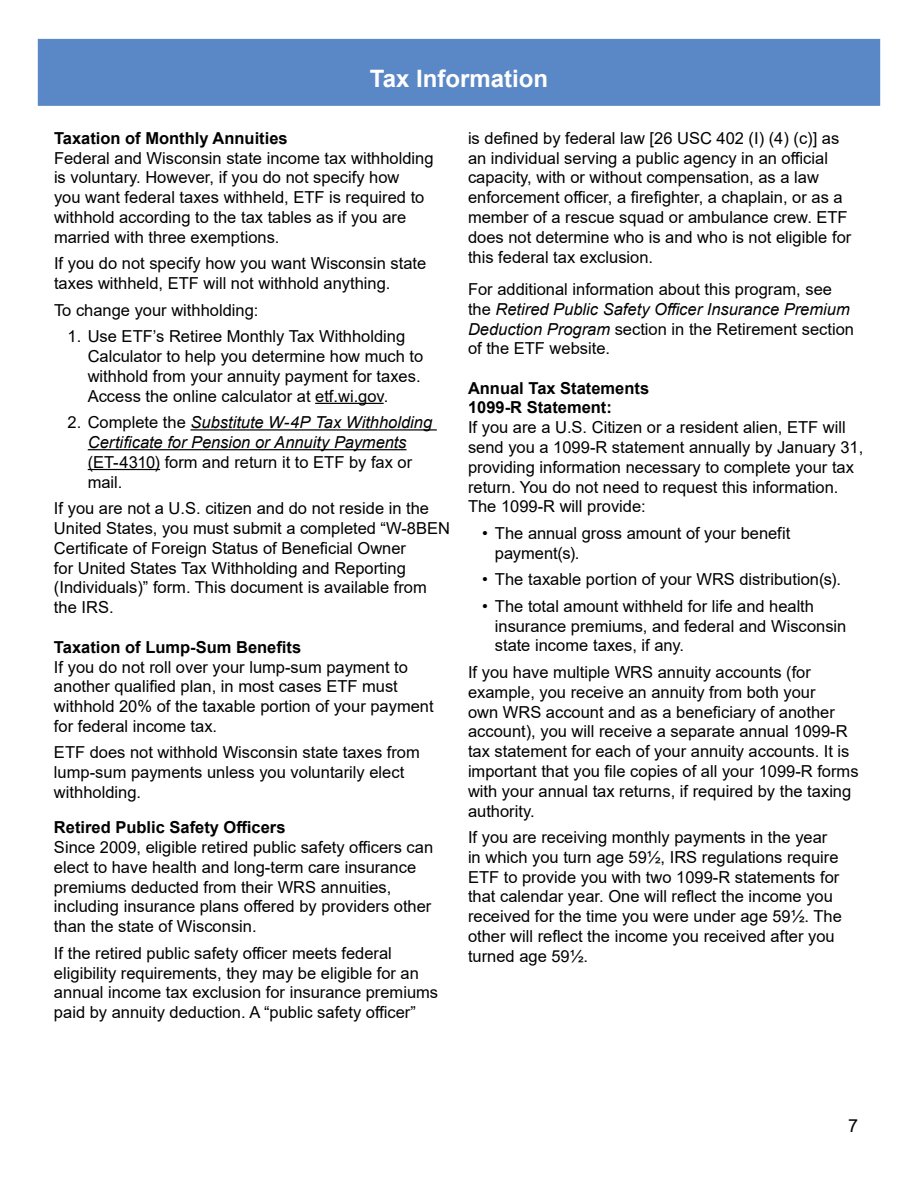
<style>
.page{position:relative;width:918px;height:1188px;background:#fff}
.page>*{position:absolute;margin:0;border:0;box-sizing:border-box;transform-origin:0 0}
.t1{font:700 24px "Arial";color:#fff}
.t2{font:18px "Arial";color:#000}
.t3{font:16.5px/19.8px "Arial";color:#000}
.t4{font:italic 16.5px/19.8px "Arial";color:#000}
.t5{font:700 16.5px/19.8px "Arial";color:#000}
.s1{font-style:normal}
</style>
<div class="page">
<div style="left:38px;top:39px;width:842px;height:67px;background:#5a87c6;border:2px solid #5a87c6"></div>
<hr style="left:315px;top:403px;width:69px;height:1px;background:#000">
<hr style="left:190px;top:429px;width:247px;height:2px;background:#000">
<hr style="left:88px;top:449px;width:319px;height:1px;background:#000">
<hr style="left:88px;top:469px;width:72px;height:1px;background:#000">
<p class="t1" style="left:370px;top:62px;width:180px">Tax Information</p>
<h1 class="t5" style="left:54px;top:128px;width:235px">Taxation of Monthly Annuities</h1>
<p class="t3" style="left:54px;top:148px;width:381px">Federal and Wisconsin state income tax withholding is voluntary. However, if you do not specify how<br>you want federal taxes withheld, ETF is required to withhold according to the tax tables as if you are married with three exemptions.</p>
<p class="t3" style="left:54px;top:254px;width:374px">If you do not specify how you want Wisconsin state taxes withheld, ETF will not withhold anything.</p>
<p class="t3" style="left:54px;top:300px;width:206px">To change your withholding:</p>
<p class="t3" style="left:88px;top:326px;width:337px;text-indent:-20px">1. Use ETF’s Retiree Monthly Tax Withholding Calculator to help you determine how much to withhold from your annuity payment for taxes.<br>Access the online calculator at etf.wi.gov.</p>
<p class="t4" style="left:67px;top:413px;width:366px"><span class="s1">2. Complete the</span> Substitute W-4P Tax Withholding</p>
<p class="t4" style="left:88px;top:433px;width:320px">Certificate for Pension or Annuity Payments</p>
<p class="t3" style="left:88px;top:452px;width:326px">(ET-4310) form and return it to ETF by fax or mail.</p>
<p class="t3" style="left:54px;top:498px;width:377px">If you are not a U.S. citizen and do not reside in the</p>
<p class="t3" style="left:54px;top:518px;width:397px">United States, you must submit a completed “W-8BEN Certificate of Foreign Status of Beneficial Owner<br>for United States Tax Withholding and Reporting (Individuals)” form. This document is available from</p>
<p class="t3" style="left:54px;top:597px;width:61px">the IRS.</p>
<h1 class="t5" style="left:54px;top:637px;width:249px">Taxation of Lump-Sum Benefits</h1>
<p class="t3" style="left:54px;top:657px;width:355px">If you do not roll over your lump-sum payment to</p>
<p class="t3" style="left:54px;top:677px;width:381px">another qualified plan, in most cases ETF must withhold 20% of the taxable portion of your payment</p>
<p class="t3" style="left:54px;top:716px;width:165px">for federal income tax.</p>
<p class="t3" style="left:54px;top:743px;width:367px">ETF does not withhold Wisconsin state taxes from</p>
<p class="t3" style="left:54px;top:762px;width:352px">lump-sum payments unless you voluntarily elect</p>
<p class="t3" style="left:54px;top:782px;width:89px">withholding.</p>
<h1 class="t5" style="left:54px;top:818px;width:233px">Retired Public Safety Officers</h1>
<p class="t3" style="left:54px;top:837px;width:381px">Since 2009, eligible retired public safety officers can elect to have health and long-term care insurance premiums deducted from their WRS annuities, including insurance plans offered by providers other</p>
<p class="t3" style="left:54px;top:916px;width:204px">than the state of Wisconsin.</p>
<p class="t3" style="left:54px;top:943px;width:366px">If the retired public safety officer meets federal eligibility requirements, they may be eligible for an</p>
<p class="t3" style="left:54px;top:983px;width:386px">annual income tax exclusion for insurance premiums</p>
<p class="t3" style="left:54px;top:1002px;width:363px">paid by annuity deduction. A “public safety officer”</p>
<p class="t3" style="left:468px;top:128px;width:385px">is defined by federal law [26 USC 402 (I) (4) (c)] as an individual serving a public agency in an official capacity, with or without compensation, as a law enforcement officer, a firefighter, a chaplain, or as a member of a rescue squad or ambulance crew. ETF does not determine who is and who is not eligible for</p>
<p class="t3" style="left:468px;top:247px;width:187px">this federal tax exclusion.</p>
<p class="t3" style="left:468px;top:279px;width:366px">For additional information about this program, see</p>
<p class="t4" style="left:468px;top:299px;width:388px"><span class="s1">the</span> Retired Public Safety Officer Insurance Premium<br>Deduction Program <span class="s1">section in the Retirement section</span></p>
<p class="t3" style="left:468px;top:339px;width:144px">of the ETF website.</p>
<h1 class="t5" style="left:468px;top:378px;width:183px">Annual Tax Statements<br>1099-R Statement:</h1>
<p class="t3" style="left:468px;top:417px;width:397px">If you are a U.S. Citizen or a resident alien, ETF will send you a 1099-R statement annually by January 31, providing information necessary to complete your tax</p>
<p class="t3" style="left:468px;top:477px;width:372px">return. You do not need to request this information.</p>
<p class="t3" style="left:468px;top:497px;width:179px">The 1099-R will provide:</p>
<p class="t3" style="left:495px;top:523px;width:297px;text-indent:-13px">• The annual gross amount of your benefit payment(s).</p>
<p class="t3" style="left:482px;top:569px;width:360px">• The taxable portion of your WRS distribution(s).</p>
<p class="t3" style="left:495px;top:596px;width:353px;text-indent:-13px">• The total amount withheld for life and health insurance premiums, and federal and Wisconsin state income taxes, if any.</p>
<p class="t3" style="left:468px;top:662px;width:344px">If you have multiple WRS annuity accounts (for</p>
<p class="t3" style="left:468px;top:682px;width:381px">example, you receive an annuity from both your own WRS account and as a beneficiary of another account), you will receive a separate annual 1099-R</p>
<p class="t3" style="left:468px;top:741px;width:383px">tax statement for each of your annuity accounts. It is</p>
<p class="t3" style="left:468px;top:761px;width:392px">important that you file copies of all your 1099-R forms with your annual tax returns, if required by the taxing</p>
<p class="t3" style="left:468px;top:801px;width:68px">authority.</p>
<p class="t3" style="left:468px;top:827px;width:375px">If you are receiving monthly payments in the year in which you turn age 59½, IRS regulations require ETF to provide you with two 1099-R statements for that calendar year. One will reflect the income you received for the time you were under age 59½. The other will reflect the income you received after you turned age 59½.</p>
<p class="t2" style="left:848px;top:1113px;width:12px">7</p>
</div>
